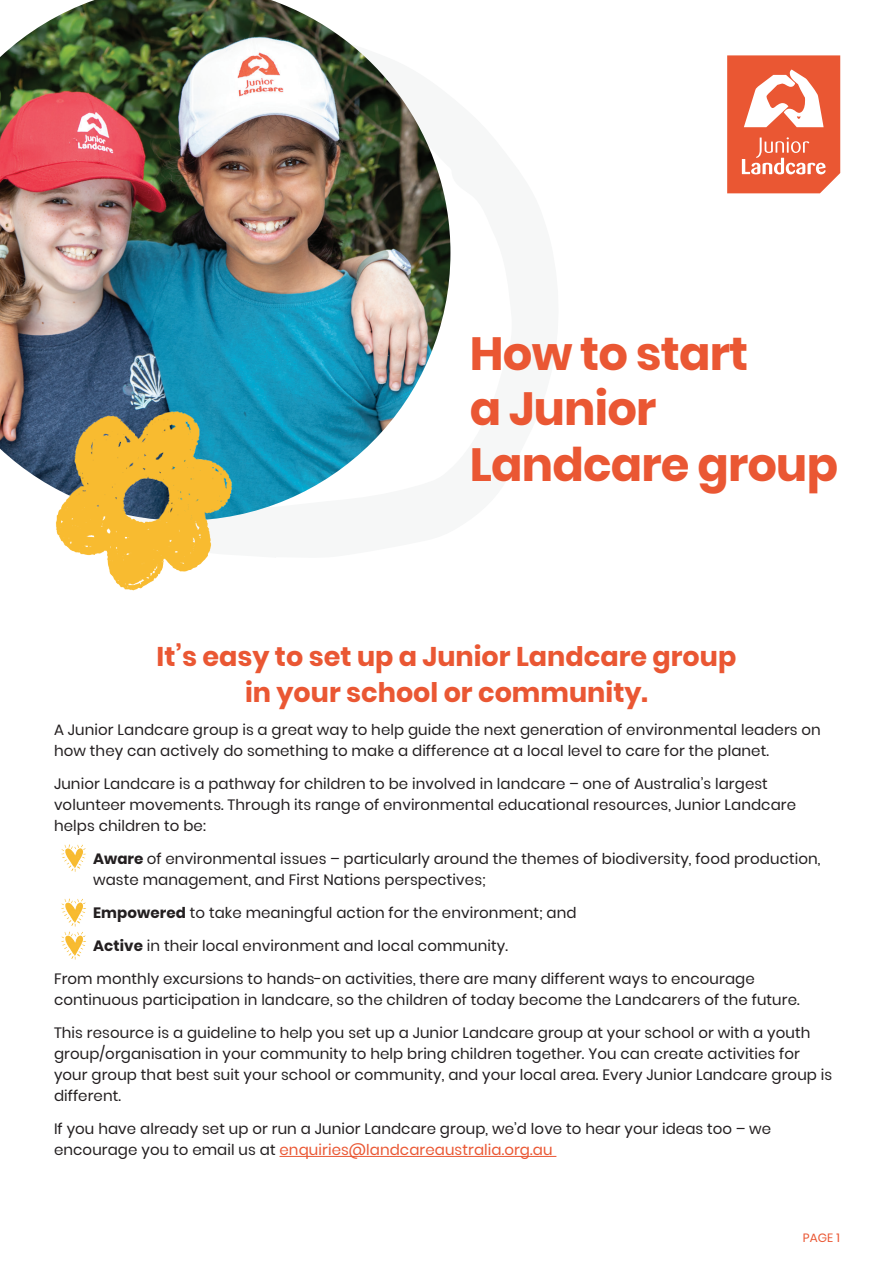
<style>
.page{position:relative;width:893px;height:1263px;background:#fff}
.page>*{position:absolute;margin:0;border:0;box-sizing:border-box;transform-origin:0 0}
.t1{font:700 46.35px/55.7px "Poppins";letter-spacing:-.015em;color:#ea5733}
.t2{font:700 27px/36px "Poppins";color:#ea5733;text-align:center}
.t3{font:15px/21px "Poppins";letter-spacing:.005em;color:#231f20}
.t4{font:12px "Poppins";color:#ea5733}
.s1{font-weight:700}
.s2{color:#ea5733}
</style>
<div class="page">
<img style="left:0;top:0;width:450px;height:508px">
<hr style="left:280px;top:1156px;width:276px;height:1px;background:#ea5733">
<img style="left:61px;top:844px;width:25px;height:28px">
<img style="left:61px;top:898px;width:25px;height:29px">
<img style="left:61px;top:931px;width:25px;height:29px">
<svg style="left:727px;top:55px;width:113px;height:138px"></svg>
<img style="left:32px;top:387px;width:234px;height:204px">
<h1 class="t1" style="left:470px;top:326px;width:370px">How to start<br>a Junior<br>Landcare group</h1>
<h2 class="t2" style="left:157px;top:639px;width:581px">It’s easy to set up a Junior Landcare group in your school or community.</h2>
<p class="t3" style="left:54px;top:719px;width:768px">A Junior Landcare group is a great way to help guide the next generation of environmental leaders on how they can actively do something to make a difference at a local level to care for the planet.</p>
<p class="t3" style="left:54px;top:773px;width:744px">Junior Landcare is a pathway for children to be involved in landcare – one of Australia’s largest volunteer movements. Through its range of environmental educational resources, Junior Landcare helps children to be:</p>
<p class="t3" style="left:93px;top:848px;width:729px"><span class="s1">Aware</span> of environmental issues – particularly around the themes of biodiversity, food production, waste management, and First Nations perspectives;</p>
<p class="t3" style="left:93px;top:902px;width:485px"><span class="s1">Empowered</span> to take meaningful action for the environment; and</p>
<p class="t3" style="left:93px;top:935px;width:416px"><span class="s1">Active</span> in their local environment and local community.</p>
<p class="t3" style="left:54px;top:968px;width:747px">From monthly excursions to hands-on activities, there are many different ways to encourage continuous participation in landcare, so the children of today become the Landcarers of the future.</p>
<p class="t3" style="left:54px;top:1022px;width:780px">This resource is a guideline to help you set up a Junior Landcare group at your school or with a youth group/organisation in your community to help bring children together. You can create activities for your group that best suit your school or community, and your local area. Every Junior Landcare group is different.</p>
<p class="t3" style="left:54px;top:1118px;width:719px">If you have already set up or run a Junior Landcare group, we’d love to hear your ideas too – we encourage you to email us at <span class="s2">enquiries@landcareaustralia.org.au</span></p>
<p class="t4" style="left:803px;top:1230px;width:38px">PAGE 1</p>
</div>
